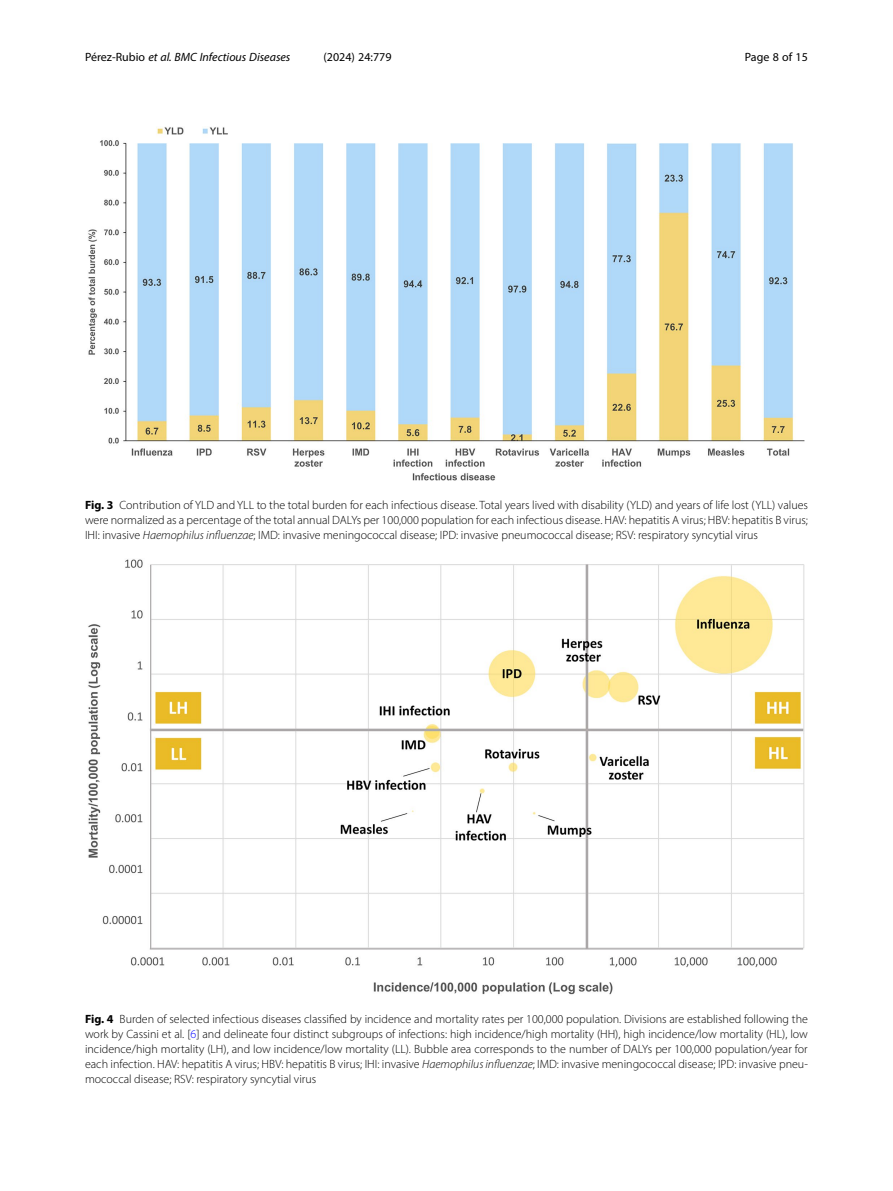
<style>
.page{position:relative;width:893px;height:1191px;background:#fff}
.page>*{position:absolute;margin:0;border:0;box-sizing:border-box;transform-origin:0 0}
.Figure_Caption{font:300 12px/15px "Myriad Pro";color:#000;text-align:justify}
.t1{font:italic 12px "Myriad Pro";color:#000}
.t2{font:12px "Myriad Pro";color:#000}
.s1{font-style:normal}
.s2{font-weight:700}
.s3{font-style:italic}
.s4{color:#00f}
</style>
<div class="page">
<img style="left:88px;top:559px;width:717px;height:436px">
<img style="left:88px;top:127px;width:717px;height:354px">
<p class="t1" style="left:85px;top:50px;width:207px"><span class="s1">Pérez-Rubio</span> et al. BMC Infectious Diseases</p>
<p class="t2" style="left:323px;top:50px;width:70px">(2024) 24:779</p>
<p class="t2" style="left:745px;top:50px;width:65px">Page 8 of 15</p>
<p class="Figure_Caption" style="left:85px;top:497px;width:724px"><span class="s2">Fig. 3</span> Contribution of YLD and YLL to the total burden for each infectious disease. Total years lived with disability (YLD) and years of life lost (YLL) values were normalized as a percentage of the total annual DALYs per 100,000 population for each infectious disease. HAV: hepatitis A virus; HBV: hepatitis B virus; IHI: invasive <span class="s3">Haemophilus influenzae</span>; IMD: invasive meningococcal disease; IPD: invasive pneumococcal disease; RSV: respiratory syncytial virus</p>
<p class="Figure_Caption" style="left:85px;top:1011px;width:724px"><span class="s2">Fig. 4</span> Burden of selected infectious diseases classified by incidence and mortality rates per 100,000 population. Divisions are established following the work by Cassini et al. [<span class="s4">6</span>] and delineate four distinct subgroups of infections: high incidence/high mortality (HH), high incidence/low mortality (HL), low incidence/high mortality (LH), and low incidence/low mortality (LL). Bubble area corresponds to the number of DALYs per 100,000 population/year for each infection. HAV: hepatitis A virus; HBV: hepatitis B virus; IHI: invasive <span class="s3">Haemophilus influenzae</span>; IMD: invasive meningococcal disease; IPD: invasive pneu&shy;mococcal disease; RSV: respiratory syncytial virus</p>
</div>
